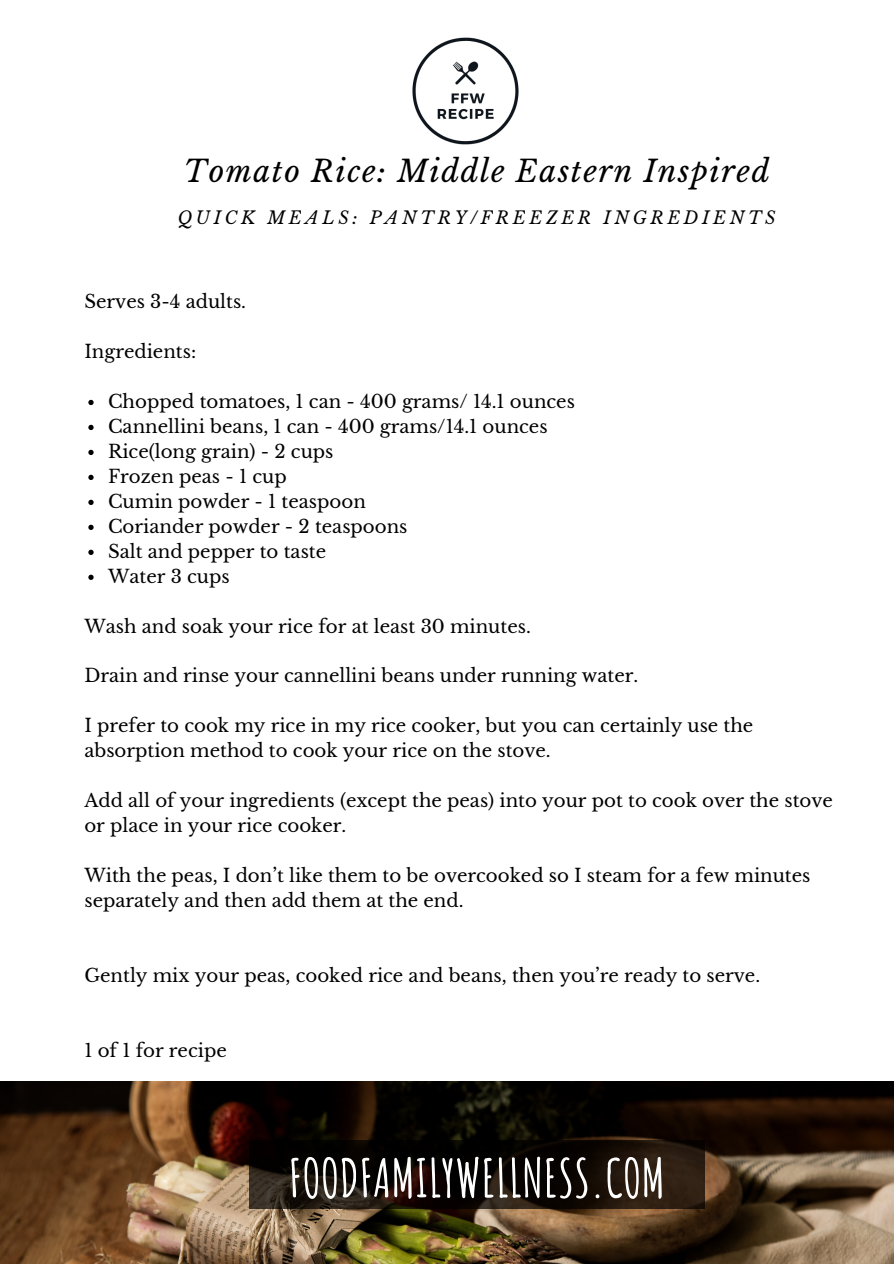
<style>
.page{position:relative;width:894px;height:1264px;background:#fff}
.page>*{position:absolute;margin:0;border:0;box-sizing:border-box;transform-origin:0 0}
.t1{font:700 52.2px "Amatic SC";color:#fff}
.t2{font:italic 29.85px "Libre Baskerville";letter-spacing:.05em;color:#000}
.t3{font:18.15px/24.9px "Libre Baskerville";color:#000}
.t4{font:italic 17.4px "Libre Baskerville";letter-spacing:.21em;color:#000}
</style>
<div class="page">
<img style="left:0;top:1081px;width:893px;height:182px">
<img style="left:412px;top:37px;width:107px;height:108px">
<svg style="left:88px;top:400px;width:6px;height:5px"></svg>
<svg style="left:88px;top:425px;width:6px;height:5px"></svg>
<svg style="left:88px;top:450px;width:6px;height:5px"></svg>
<svg style="left:88px;top:475px;width:6px;height:5px"></svg>
<svg style="left:88px;top:500px;width:6px;height:5px"></svg>
<svg style="left:88px;top:524px;width:6px;height:6px"></svg>
<svg style="left:88px;top:549px;width:6px;height:6px"></svg>
<svg style="left:88px;top:574px;width:6px;height:6px"></svg>
<svg style="left:249px;top:1140px;width:455px;height:68px;background:#150d08"></svg>
<h2 class="t2" style="left:184px;top:153px;width:587px">Tomato Rice: Middle Eastern Inspired</h2>
<p class="t4" style="left:178px;top:207px;width:599px">QUICK MEALS: PANTRY/FREEZER INGREDIENTS</p>
<p class="t3" style="left:84px;top:289px;width:163px">Serves 3-4 adults.</p>
<p class="t3" style="left:84px;top:339px;width:113px">Ingredients:</p>
<p class="t3" style="left:108px;top:389px;width:468px">Chopped tomatoes, 1 can - 400 grams/ 14.1 ounces<br>Cannellini beans, 1 can - 400 grams/14.1 ounces<br>Rice(long grain) - 2 cups<br>Frozen peas - 1 cup<br>Cumin powder - 1 teaspoon<br>Coriander powder - 2 teaspoons<br>Salt and pepper to taste<br>Water 3 cups</p>
<p class="t3" style="left:84px;top:613px;width:448px">Wash and soak your rice for at least 30 minutes.</p>
<p class="t3" style="left:84px;top:663px;width:555px">Drain and rinse your cannellini beans under running water.</p>
<p class="t3" style="left:84px;top:713px;width:670px">I prefer to cook my rice in my rice cooker, but you can certainly use the absorption method to cook your rice on the stove.</p>
<p class="t3" style="left:84px;top:788px;width:749px">Add all of your ingredients (except the peas) into your pot to cook over the stove or place in your rice cooker.</p>
<p class="t3" style="left:84px;top:863px;width:727px">With the peas, I don’t like them to be overcooked so I steam for a few minutes separately and then add them at the end.</p>
<p class="t3" style="left:84px;top:963px;width:677px">Gently mix your peas, cooked rice and beans, then you’re ready to serve.</p>
<p class="t3" style="left:84px;top:1038px;width:144px">1 of 1 for recipe</p>
<h1 class="t1" style="left:288px;top:1144px;width:378px">FOODFAMILYWELLNESS.COM</h1>
</div>
